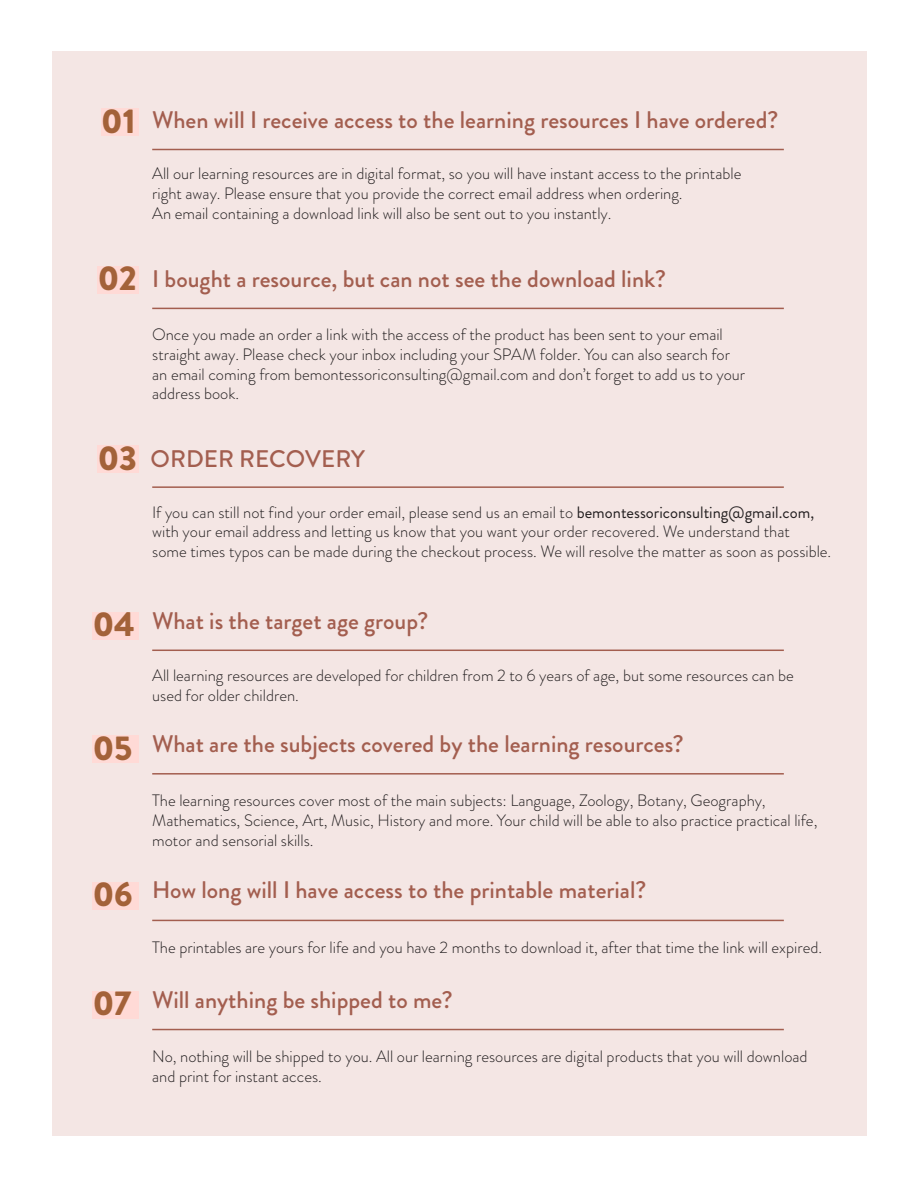
<style>
.page{position:relative;width:918px;height:1188px;background:#fff}
.page>*{position:absolute;margin:0;border:0;box-sizing:border-box;transform-origin:0 0}
.subtitulo_texto_MEDI{font:900 34.5px "Brandon Grotesque";color:#a36239}
.subtitulo_texto_MEDI-2{font:500 24px "Brandon Grotesque";color:#a35e4f}
.t1{font:300 16.5px "Brandon Grotesque";color:#231f20}
.s1{font-weight:400}
</style>
<div class="page">
<div style="left:52px;top:52px;width:814px;height:1084px;background:#f4e6e4"></div>
<div style="left:101px;top:108px;width:38px;height:28px;background:#ffdad6"></div>
<div style="left:98px;top:266px;width:41px;height:27px;background:#ffdad6"></div>
<div style="left:98px;top:446px;width:41px;height:27px;background:#ffdad6"></div>
<div style="left:93px;top:612px;width:46px;height:28px;background:#ffdad6"></div>
<div style="left:93px;top:735px;width:46px;height:28px;background:#ffdad6"></div>
<div style="left:93px;top:882px;width:46px;height:28px;background:#ffdad6"></div>
<div style="left:93px;top:991px;width:46px;height:28px;background:#ffdad6"></div>
<hr style="left:152px;top:149px;width:632px;height:1px;background:#a35e4f">
<hr style="left:152px;top:486px;width:632px;height:2px;background:#a35e4f">
<hr style="left:152px;top:650px;width:632px;height:1px;background:#a35e4f">
<hr style="left:152px;top:773px;width:632px;height:2px;background:#a35e4f">
<hr style="left:152px;top:920px;width:632px;height:1px;background:#a35e4f">
<hr style="left:152px;top:1029px;width:632px;height:1px;background:#a35e4f">
<hr style="left:152px;top:308px;width:632px;height:1px;background:#a35e4f">
<p class="subtitulo_texto_MEDI" style="left:101px;top:96px;width:36px">01</p>
<p class="subtitulo_texto_MEDI" style="left:98px;top:254px;width:41px">02</p>
<p class="subtitulo_texto_MEDI-2" style="left:152px;top:103px;width:628px">When will I receive access to the learning resources I have ordered?</p>
<p class="t1" style="left:152px;top:162px;width:591px">All our learning resources are in digital format, so you will have instant access to the printable</p>
<p class="t1" style="left:152px;top:182px;width:532px">right away. Please ensure that you provide the correct email address when ordering.</p>
<p class="t1" style="left:152px;top:202px;width:461px">An email containing a download link will also be sent out to you instantly.</p>
<p class="subtitulo_texto_MEDI-2" style="left:152px;top:263px;width:515px">I bought a resource, but can not see the download link?</p>
<p class="t1" style="left:152px;top:323px;width:572px">Once you made an order a link with the access of the product has been sent to your email</p>
<p class="t1" style="left:152px;top:343px;width:579px">straight away. Please check your inbox including your SPAM folder. You can also search for</p>
<p class="t1" style="left:152px;top:363px;width:594px">an email coming from bemontessoriconsulting@gmail.com and don’t forget to add us to your</p>
<p class="t1" style="left:152px;top:382px;width:88px">address book.</p>
<p class="subtitulo_texto_MEDI" style="left:98px;top:433px;width:41px">03</p>
<p class="subtitulo_texto_MEDI-2" style="left:151px;top:443px;width:216px">ORDER RECOVERY</p>
<p class="t1" style="left:152px;top:501px;width:663px">If you can still not find your order email, please send us an email to <span class="s1">bemontessoriconsulting@gmail.com,</span></p>
<p class="t1" style="left:152px;top:520px;width:639px">with your email address and letting us know that you want your order recovered. We understand that</p>
<p class="t1" style="left:152px;top:540px;width:681px">some times typos can be made during the checkout process. We will resolve the matter as soon as possible.</p>
<p class="subtitulo_texto_MEDI" style="left:93px;top:600px;width:44px">04</p>
<p class="subtitulo_texto_MEDI-2" style="left:152px;top:604px;width:278px">What is the target age group?</p>
<p class="t1" style="left:152px;top:664px;width:643px">All learning resources are developed for children from 2 to 6 years of age, but some resources can be</p>
<p class="t1" style="left:152px;top:684px;width:148px">used for older children.</p>
<p class="subtitulo_texto_MEDI" style="left:93px;top:723px;width:41px">05</p>
<p class="subtitulo_texto_MEDI-2" style="left:152px;top:727px;width:533px">What are the subjects covered by the learning resources?</p>
<p class="t1" style="left:152px;top:789px;width:615px">The learning resources cover most of the main subjects: Language, Zoology, Botany, Geography,</p>
<p class="t1" style="left:152px;top:809px;width:667px">Mathematics, Science, Art, Music, History and more. Your child will be able to also practice practical life,</p>
<p class="t1" style="left:152px;top:829px;width:163px">motor and sensorial skills.</p>
<p class="subtitulo_texto_MEDI" style="left:93px;top:870px;width:42px">06</p>
<p class="subtitulo_texto_MEDI-2" style="left:152px;top:874px;width:496px">How long will I have access to the printable material?</p>
<p class="t1" style="left:152px;top:936px;width:671px">The printables are yours for life and you have 2 months to download it, after that time the link will expired.</p>
<p class="subtitulo_texto_MEDI" style="left:93px;top:979px;width:40px">07</p>
<p class="subtitulo_texto_MEDI-2" style="left:152px;top:983px;width:302px">Will anything be shipped to me?</p>
<p class="t1" style="left:152px;top:1045px;width:657px">No, nothing will be shipped to you. All our learning resources are digital products that you will download</p>
<p class="t1" style="left:152px;top:1065px;width:171px">and print for instant acces.</p>
</div>
